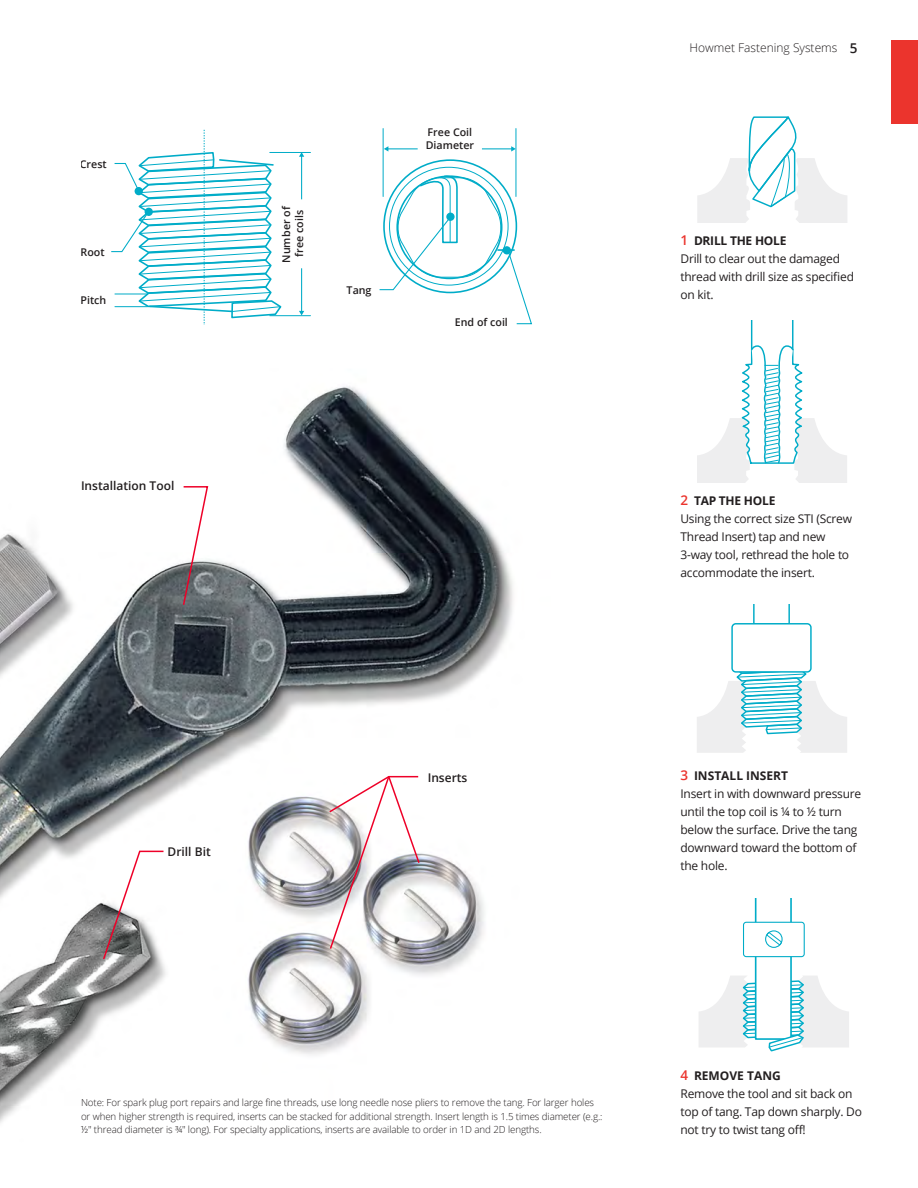
<style>
.page{position:relative;width:918px;height:1188px;background:#fff}
.page>*{position:absolute;margin:0;border:0;box-sizing:border-box;transform-origin:0 0}
.t1{font:12px/18px "Open Sans";letter-spacing:-.02em;color:#231f20}
.t2{font:600 12px "Open Sans";color:#231f20}
.t3{font:300 12px "Open Sans";color:#231f20}
.t4{font:600 10.65px/12.8px "Open Sans";color:#231f20;text-align:center}
.t5{font:300 9.75px/13.5px "Open Sans";letter-spacing:-.01em;color:#231f20}
.s1{font-weight:600;font-size:13.5px}
.s2{font-weight:600;font-size:13.5px;color:#eb342d}
.s3{font-weight:700}
</style>
<div class="page">
<img style="left:0;top:222px;width:847px;height:901px">
<svg style="left:697px;top:116px;width:150px;height:106px"></svg>
<div style="left:681px;top:320px;width:183px;height:162px;background:#fff"></div>
<svg style="left:697px;top:320px;width:150px;height:162px"></svg>
<div style="left:681px;top:605px;width:181px;height:151px;background:#fff"></div>
<svg style="left:753px;top:605px;width:37px;height:18px"></svg>
<svg style="left:697px;top:673px;width:150px;height:80px"></svg>
<div style="left:731px;top:623px;width:81px;height:50px;border:1px solid #00acc8;border-radius:4px"></div>
<div style="left:681px;top:898px;width:168px;height:154px;background:#fff"></div>
<svg style="left:699px;top:898px;width:150px;height:154px"></svg>
<div style="left:81px;top:129px;width:230px;height:195px;background:#fff"></div>
<hr style="left:301px;top:268px;width:1px;height:44px;background:#00acc8">
<svg style="left:299px;top:311px;width:5px;height:4px"></svg>
<hr style="left:301px;top:156px;width:1px;height:43px;background:#00acc8">
<svg style="left:299px;top:153px;width:5px;height:4px"></svg>
<hr style="left:270px;top:315px;width:40px;height:1px;background:#00acc8">
<hr style="left:270px;top:152px;width:40px;height:1px;background:#00acc8">
<svg style="left:111px;top:129px;width:172px;height:195px"></svg>
<div style="left:145px;top:208px;width:8px;height:8px;background:#00acc8;border-radius:50%"></div>
<div style="left:340px;top:122px;width:215px;height:210px;background:#fff"></div>
<svg style="left:379px;top:174px;width:153px;height:151px"></svg>
<hr style="left:516px;top:129px;width:1px;height:68px;background:#00acc8">
<hr style="left:383px;top:129px;width:1px;height:68px;background:#00acc8">
<hr style="left:388px;top:148px;width:30px;height:1px;background:#00acc8">
<svg style="left:384px;top:146px;width:4px;height:6px"></svg>
<hr style="left:482px;top:148px;width:30px;height:1px;background:#00acc8">
<svg style="left:511px;top:146px;width:5px;height:6px"></svg>
<svg style="left:182px;top:485px;width:27px;height:122px"></svg>
<svg style="left:102px;top:850px;width:63px;height:111px"></svg>
<svg style="left:328px;top:775px;width:93px;height:176px"></svg>
<div style="left:891px;top:40px;width:27px;height:84px;background:#eb342d"></div>
<p class="t4" style="left:80px;top:157px;width:28px">Crest</p>
<p class="t4" style="left:81px;top:245px;width:26px">Root</p>
<p class="t4" style="left:81px;top:294px;width:27px">Pitch</p>
<p class="t2" style="left:81px;top:478px;width:95px">Installation Tool</p>
<p class="t4" style="left:280px;top:263px;width:59px;rotate:-90deg">Number of free coils</p>
<p class="t4" style="left:347px;top:283px;width:26px">Tang</p>
<p class="t4" style="left:426px;top:126px;width:50px;text-align:left">Free Coil<br>Diameter</p>
<p class="t4" style="left:455px;top:316px;width:55px">End of coil</p>
<p class="t2" style="left:168px;top:844px;width:45px">Drill Bit</p>
<p class="t2" style="left:428px;top:769px;width:41px">Inserts</p>
<p class="t3" style="left:690px;top:40px;width:170px">Howmet Fastening Systems <span class="s1">5</span></p>
<p class="t1" style="left:681px;top:231px;width:175px"><span class="s2">1</span> <span class="s3">DRILL THE HOLE<br></span>Drill to clear out the damaged thread with drill size as specified on kit.</p>
<p class="t1" style="left:681px;top:492px;width:173px"><span class="s2">2</span> <span class="s3">TAP THE HOLE<br></span>Using the correct size STI (Screw<br>Thread Insert) tap and new<br>3-way tool, rethread the hole to accommodate the insert.</p>
<p class="t1" style="left:681px;top:766px;width:182px"><span class="s2">3</span> <span class="s3">INSTALL INSERT<br></span>Insert in with downward pressure until the top coil is ¼ to ½ turn below the surface. Drive the tang downward toward the bottom of the hole.</p>
<p class="t5" style="left:81px;top:1096px;width:523px">Note: For spark plug port repairs and large fine threads, use long needle nose pliers to remove the tang. For larger holes or when higher strength is required, inserts can be stacked for additional strength. Insert length is 1.5 times diameter (e.g.: ½" thread diameter is ¾" long). For specialty applications, inserts are available to order in 1D and 2D lengths.</p>
<p class="t1" style="left:681px;top:1066px;width:183px"><span class="s2">4</span> <span class="s3">REMOVE TANG<br></span>Remove the tool and sit back on top of tang. Tap down sharply. Do not try to twist tang off!</p>
</div>
